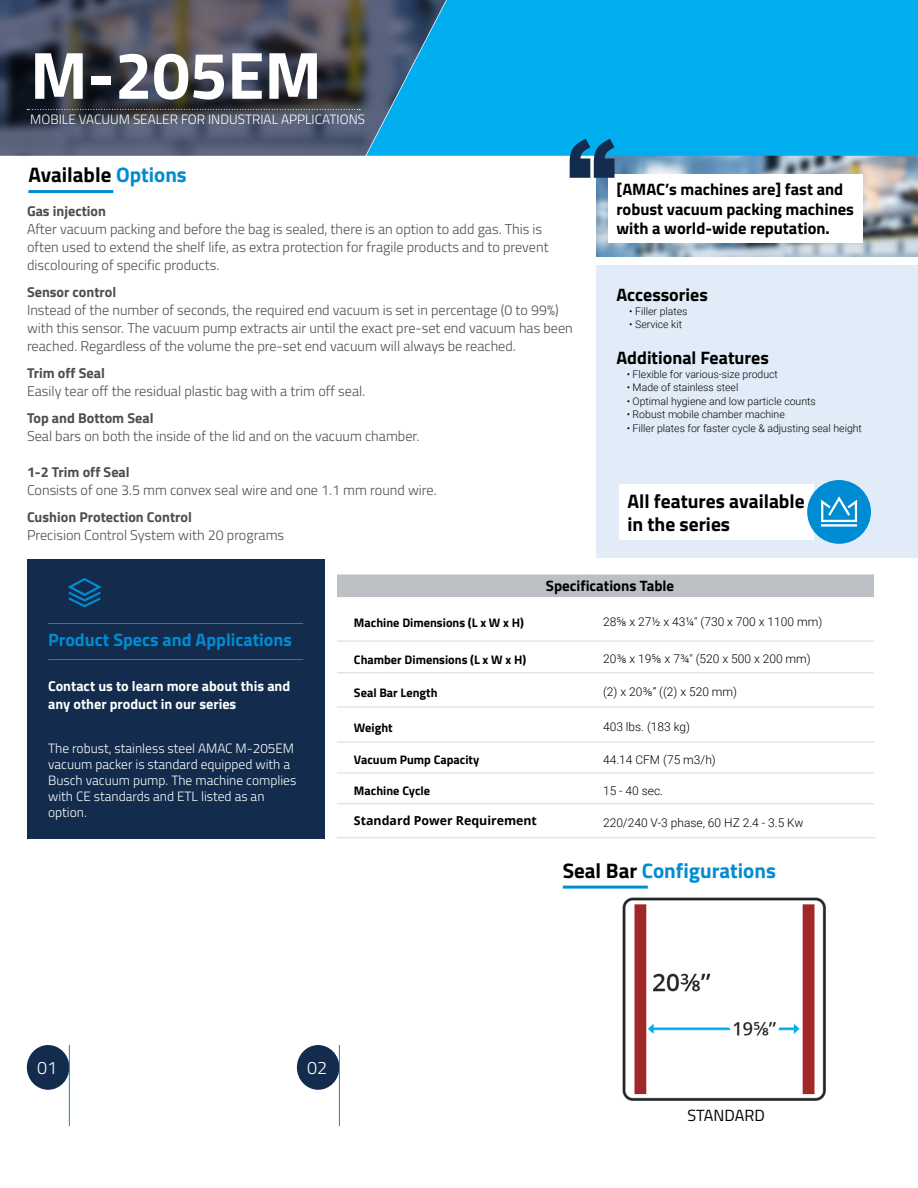
<style>
.page{position:relative;width:918px;height:1188px;background:#fff}
.page>*{position:absolute;margin:0;border:0;box-sizing:border-box;transform-origin:0 0}
.t1{font:700 66.9px "Titillium";color:#fff}
.t2{font:700 21px "Titillium";color:#008cd2}
.t3{font:700 21px "Titillium";color:#000}
.t4{font:700 19.5px/23.4px "Titillium";color:#000}
.t5{font:700 18px "Titillium";color:#000}
.t6{font:700 18px "Titillium";color:#008cd2}
.t7{font:300 18px "Titillium";color:#fff}
.t8{font:700 16.5px/19.8px "Titillium";color:#000}
.t9{font:16.2px "Titillium";color:#000}
.t10{font:700 15px "Titillium Web";color:#000}
.t11{font:300 14.25px/18px "Titillium Web";color:#4d4d4f}
.t12{font:700 14.25px "Titillium Web";color:#4d4d4f}
.t13{font:700 14.25px/18px "Titillium";color:#fff}
.t14{font:300 13.5px/16.2px "Titillium";color:#fff}
.t15{font:700 12.3px "Titillium Web";color:#000}
.t16{font:700 12.3px "Open Sans";color:#000}
.t17{font:300 12px "Roboto";color:#000}
.t18{font:300 10.5px "Roboto";color:#000}
.s1{color:#008cd2}
.s2{color:#000}
</style>
<div class="page">
<img style="left:596px;top:156px;width:322px;height:100px">
<div style="left:455px;top:0;width:463px;height:156px;background:#00aeef"></div>
<div style="left:27px;top:1045px;width:42px;height:45px;background:#132b4d;border-radius:50%"></div>
<hr style="left:69px;top:1045px;width:1px;height:81px;background:#008cd2">
<div style="left:297px;top:1045px;width:42px;height:45px;background:#132b4d;border-radius:50%"></div>
<hr style="left:339px;top:1045px;width:1px;height:81px;background:#008cd2">
<hr style="left:563px;top:886px;width:85px;height:3px;background:#008cd2">
<img style="left:622px;top:897px;width:204px;height:204px">
<div style="left:608px;top:174px;width:255px;height:69px;background:#fff"></div>
<img style="left:0;top:0;width:446px;height:156px">
<svg style="left:27px;top:109px;width:333px;height:1px"></svg>
<svg style="left:570px;top:139px;width:45px;height:39px;background:#1f567d"></svg>
<hr style="left:28px;top:190px;width:85px;height:3px;background:#008cd2">
<div style="left:597px;top:266px;width:321px;height:292px;background:#e1ecf8"></div>
<div style="left:619px;top:485px;width:194px;height:55px;background:#fff"></div>
<div style="left:807px;top:480px;width:64px;height:64px;background:#008cd2;border-radius:50%"></div>
<svg style="left:821px;top:496px;width:36px;height:31px"></svg>
<div style="left:337px;top:574px;width:538px;height:24px;background:#bcc0c4"></div>
<hr style="left:337px;top:597px;width:249px;height:2px;background:#fff">
<hr style="left:586px;top:597px;width:289px;height:2px;background:#fff">
<svg style="left:874px;top:574px;width:1px;height:23px"></svg>
<hr style="left:337px;top:803px;width:249px;height:1px;background:#d8dbdc">
<hr style="left:586px;top:803px;width:288px;height:1px;background:#d8dbdc">
<hr style="left:337px;top:837px;width:249px;height:1px;background:#d8dbdc">
<hr style="left:586px;top:837px;width:289px;height:1px;background:#d8dbdc">
<hr style="left:337px;top:773px;width:249px;height:1px;background:#d8dbdc">
<hr style="left:586px;top:773px;width:288px;height:1px;background:#d8dbdc">
<hr style="left:337px;top:742px;width:249px;height:1px;background:#d8dbdc">
<hr style="left:586px;top:742px;width:288px;height:1px;background:#d8dbdc">
<hr style="left:337px;top:707px;width:249px;height:1px;background:#d8dbdc">
<hr style="left:586px;top:707px;width:288px;height:1px;background:#d8dbdc">
<hr style="left:337px;top:672px;width:249px;height:1px;background:#d8dbdc">
<hr style="left:586px;top:672px;width:288px;height:1px;background:#d8dbdc">
<hr style="left:337px;top:641px;width:249px;height:1px;background:#d8dbdc">
<hr style="left:586px;top:641px;width:288px;height:1px;background:#d8dbdc">
<div style="left:27px;top:559px;width:297px;height:280px;background:#132b4d"></div>
<hr style="left:48px;top:623px;width:255px;height:1px;background:#008cd2">
<hr style="left:48px;top:659px;width:255px;height:1px;background:#008cd2">
<svg style="left:68px;top:578px;width:34px;height:29px"></svg>
<h1 class="t1" style="left:30px;top:24px;width:293px">M-205EM</h1>
<p class="t14" style="left:30px;top:111px;width:336px">MOBILE VACUUM SEALER FOR INDUSTRIAL APPLICATIONS</p>
<h2 class="t3" style="left:28px;top:158px;width:160px">Available <span class="s1">Options</span></h2>
<p class="t12" style="left:27px;top:200px;width:81px">Gas injection</p>
<p class="t11" style="left:27px;top:219px;width:523px">After vacuum packing and before the bag is sealed, there is an option to add gas. This is often used to extend the shelf life, as extra protection for fragile products and to prevent discolouring of specific products.</p>
<p class="t12" style="left:27px;top:281px;width:91px">Sensor control</p>
<p class="t11" style="left:27px;top:300px;width:547px">Instead of the number of seconds, the required end vacuum is set in percentage (0 to 99%) with this sensor. The vacuum pump extracts air until the exact pre-set end vacuum has been reached. Regardless of the volume the pre-set end vacuum will always be reached.</p>
<p class="t12" style="left:27px;top:362px;width:79px">Trim off Seal</p>
<p class="t11" style="left:27px;top:381px;width:340px">Easily tear off the residual plastic bag with a trim off seal.</p>
<p class="t12" style="left:27px;top:407px;width:128px">Top and Bottom Seal</p>
<p class="t11" style="left:27px;top:426px;width:394px">Seal bars on both the inside of the lid and on the vacuum chamber.</p>
<p class="t12" style="left:27px;top:461px;width:104px">1-2 Trim off Seal</p>
<p class="t11" style="left:27px;top:480px;width:411px">Consists of one 3.5 mm convex seal wire and one 1.1 mm round wire.</p>
<p class="t12" style="left:27px;top:506px;width:166px">Cushion Protection Control</p>
<p class="t11" style="left:27px;top:525px;width:259px">Precision Control System with 20 programs</p>
<p class="t8" style="left:616px;top:178px;width:239px">[AMAC’s machines are] fast and robust vacuum packing machines with a world-wide reputation.</p>
<p class="t5" style="left:616px;top:281px;width:93px">Accessories</p>
<p class="t18" style="left:629px;top:304px;width:60px">• Filler plates</p>
<p class="t18" style="left:629px;top:317px;width:54px">• Service kit</p>
<p class="t5" style="left:616px;top:344px;width:154px">Additional Features</p>
<p class="t18" style="left:627px;top:367px;width:153px">• Flexible for various-size product</p>
<p class="t18" style="left:627px;top:380px;width:113px">• Made of stainless steel</p>
<p class="t18" style="left:627px;top:394px;width:191px">• Optimal hygiene and low particle counts</p>
<p class="t18" style="left:627px;top:407px;width:160px">• Robust mobile chamber machine</p>
<p class="t18" style="left:627px;top:421px;width:237px">• Filler plates for faster cycle &amp; adjusting seal height</p>
<h3 class="t4" style="left:627px;top:488px;width:179px">All features available in the series</h3>
<p class="t6" style="left:48px;top:626px;width:245px">Product Specs and Applications</p>
<p class="t13" style="left:48px;top:677px;width:244px">Contact us to learn more about this and any other product in our series</p>
<p class="t14" style="left:48px;top:739px;width:250px">The robust, stainless steel AMAC M-205EM vacuum packer is standard equipped with a Busch vacuum pump. The machine complies with CE standards and ETL listed as an option.</p>
<p class="t10" style="left:546px;top:575px;width:130px">Specifications Table</p>
<p class="t15" style="left:354px;top:613px;width:171px">Machine Dimensions (L x W x H)</p>
<p class="t17" style="left:603px;top:613px;width:221px">28⅝ x 27½ x 43¼" (730 x 700 x 1100 mm)</p>
<p class="t15" style="left:354px;top:650px;width:174px">Chamber Dimensions (L x W x H)</p>
<p class="t17" style="left:603px;top:651px;width:209px">20⅜ x 19⅝ x 7¾" (520 x 500 x 200 mm)</p>
<p class="t15" style="left:354px;top:683px;width:85px">Seal Bar Length</p>
<p class="t17" style="left:603px;top:684px;width:136px">(2) x 20⅜” ((2) x 520 mm)</p>
<p class="t15" style="left:354px;top:718px;width:40px">Weight</p>
<p class="t17" style="left:603px;top:718px;width:89px">403 lbs. (183 kg)</p>
<p class="t15" style="left:354px;top:751px;width:127px">Vacuum Pump Capacity</p>
<p class="t17" style="left:603px;top:751px;width:114px">44.14 CFM (75 m3/h)</p>
<p class="t15" style="left:354px;top:782px;width:78px">Machine Cycle</p>
<p class="t17" style="left:603px;top:782px;width:62px">15 - 40 sec.</p>
<p class="t16" style="left:354px;top:812px;width:185px">Standard Power Requirement</p>
<p class="t17" style="left:603px;top:814px;width:202px">220/240 V-3 phase, 60 HZ 2.4 - 3.5 Kw</p>
<h2 class="t2" style="left:563px;top:855px;width:215px"><span class="s2">Seal Bar</span> Configurations</h2>
<p class="t7" style="left:37px;top:1055px;width:22px">01</p>
<p class="t7" style="left:307px;top:1055px;width:22px">02</p>
<p class="t9" style="left:687px;top:1103px;width:79px">STANDARD</p>
</div>
